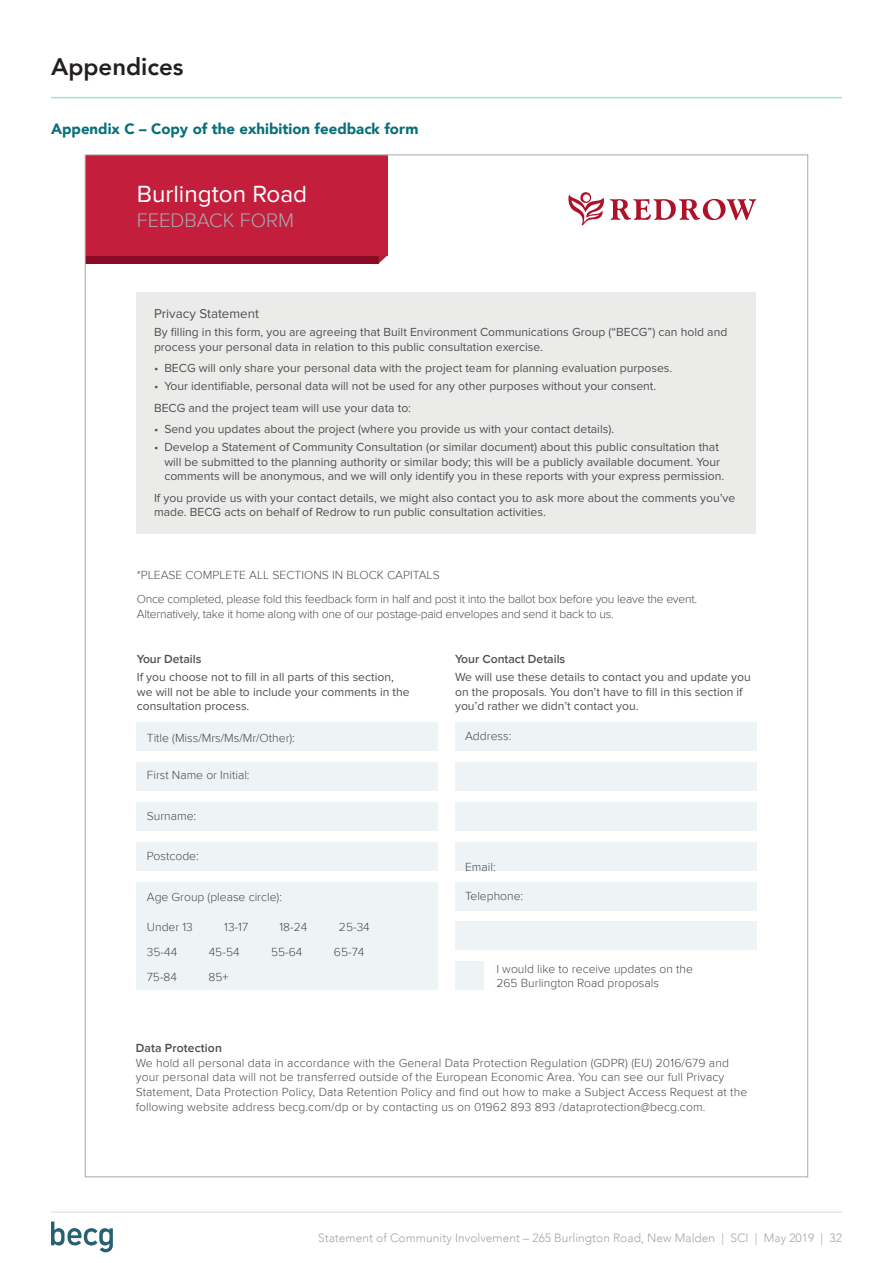
<style>
.page{position:relative;width:893px;height:1263px;background:#fff}
.page>*{position:absolute;margin:0;border:0;box-sizing:border-box;transform-origin:0 0}
.t1{font:24.3px "Proxima Nova";color:#fff}
.Header_-_no_contents{font:800 24px "Avenir";color:#231f20}
.t2{font:300 20.25px "Proxima Nova";color:#a8a9ad}
.sub-sub_header_no_co{font:900 15px "Avenir";color:#096f78}
.t3{font:13.35px "Proxima Nova";color:#4f5252}
.t4{font:12.15px/14.5px "Proxima Nova";color:#4f5252}
.t5{font:300 12.15px/14.5px "Proxima Nova";letter-spacing:.01em;color:#484b51}
.t6{font:300 12.15px/24.9px "Proxima Nova";letter-spacing:-.02em;color:#4f5252}
.t7{font:300 12px "Avenir";color:#a5a6aa}
.s1{font-weight:600}
.s2{color:#484b51}
</style>
<div class="page">
<svg style="left:51px;top:1221px;width:62px;height:31px"></svg>
<hr style="left:51px;top:97px;width:791px;height:1px;background:#11b1ab">
<hr style="left:51px;top:1211px;width:791px;height:1px;background:#a5a6aa">
<div style="left:85px;top:155px;width:294px;height:108px;background:#890a24"></div>
<svg style="left:379px;top:255px;width:8px;height:8px"></svg>
<div style="left:85px;top:155px;width:302px;height:100px;background:#c31f3d"></div>
<div style="left:137px;top:292px;width:619px;height:241px;background:#ebebea"></div>
<div style="left:137px;top:722px;width:301px;height:29px;background:#eef3f6"></div>
<div style="left:455px;top:722px;width:301px;height:29px;background:#eef3f6"></div>
<div style="left:137px;top:762px;width:301px;height:29px;background:#eef3f6"></div>
<div style="left:455px;top:762px;width:301px;height:29px;background:#eef3f6"></div>
<div style="left:137px;top:802px;width:301px;height:29px;background:#eef3f6"></div>
<div style="left:455px;top:802px;width:301px;height:29px;background:#eef3f6"></div>
<div style="left:455px;top:842px;width:301px;height:29px;background:#eef3f6"></div>
<div style="left:455px;top:882px;width:301px;height:29px;background:#eef3f6"></div>
<div style="left:455px;top:921px;width:301px;height:29px;background:#eef3f6"></div>
<div style="left:137px;top:882px;width:301px;height:107px;background:#eef3f6"></div>
<div style="left:137px;top:842px;width:301px;height:29px;background:#eef3f6"></div>
<div style="left:455px;top:960px;width:29px;height:29px;background:#eef3f6"></div>
<svg style="left:568px;top:192px;width:188px;height:33px"></svg>
<p class="Header_-_no_contents" style="left:51px;top:48px;width:134px">Appendices</p>
<p class="sub-sub_header_no_co" style="left:51px;top:116px;width:369px">Appendix C – Copy of the exhibition feedback form</p>
<p class="t1" style="left:137px;top:183px;width:172px">Burlington Road</p>
<p class="t2" style="left:137px;top:208px;width:159px">FEEDBACK FORM</p>
<p class="t3" style="left:154px;top:308px;width:107px">Privacy Statement</p>
<p class="t4" style="left:154px;top:325px;width:575px">By filling in this form, you are agreeing that Built Environment Communications Group (“BECG”) can hold and process your personal data in relation to this public consultation exercise.</p>
<p class="t4" style="left:154px;top:361px;width:520px">• BECG will only share your personal data with the project team for planning evaluation purposes.</p>
<p class="t4" style="left:154px;top:376px;width:504px;line-height:21.5px">• Your identifiable, personal data will not be used for any other purposes without your consent.<br>BECG and the project team will use your data to:</p>
<p class="t4" style="left:154px;top:422px;width:462px">• Send you updates about the project (where you provide us with your contact details).</p>
<p class="t4" style="left:164px;top:440px;width:561px;text-indent:-10px">• Develop a Statement of Community Consultation (or similar document) about this public consultation that will be submitted to the planning authority or similar body; this will be a publicly available document. Your comments will be anonymous, and we will only identify you in these reports with your express permission.</p>
<p class="t4" style="left:154px;top:491px;width:583px">If you provide us with your contact details, we might also contact you to ask more about the comments you’ve made. BECG acts on behalf of Redrow to run public consultation activities.</p>
<p class="t6" style="left:137px;top:562px;width:562px">*PLEASE COMPLETE ALL SECTIONS IN BLOCK CAPITALS<br>Once completed, please fold this feedback form in half and post it into the ballot box before you leave the event.</p>
<p class="t6" style="left:137px;top:602px;width:478px">Alternatively, take it home along with one of our postage-paid envelopes and send it back to us.</p>
<p class="t4" style="left:137px;top:651px;width:259px;line-height:18px"><span class="s1">Your Details<br></span>If you choose not to fill in all parts of this section,</p>
<p class="t4" style="left:137px;top:685px;width:274px">we will not be able to include your comments in the <span class="s2">consultation process.</span></p>
<p class="t4" style="left:455px;top:651px;width:297px;line-height:18px"><span class="s1">Your Contact Details<br></span>We will use these details to contact you and update you</p>
<p class="t4" style="left:455px;top:685px;width:289px">on the proposals. You don’t have to fill in this section if you’d rather we didn’t contact you.</p>
<p class="t5" style="left:147px;top:731px;width:150px">Title (Miss/Mrs/Ms/Mr/Other):</p>
<p class="t5" style="left:465px;top:728px;width:48px">Address:</p>
<p class="t5" style="left:147px;top:768px;width:104px">First Name or Initial:</p>
<p class="t5" style="left:147px;top:808px;width:51px">Surname:</p>
<p class="t5" style="left:147px;top:849px;width:54px">Postcode:</p>
<p class="t5" style="left:147px;top:889px;width:137px">Age Group (please circle):</p>
<p class="t5" style="left:147px;top:920px;width:48px">Under 13</p>
<p class="t5" style="left:224px;top:920px;width:25px">13-17</p>
<p class="t5" style="left:280px;top:920px;width:29px">18-24</p>
<p class="t5" style="left:339px;top:920px;width:32px">25-34</p>
<p class="t5" style="left:147px;top:945px;width:32px">35-44</p>
<p class="t5" style="left:209px;top:945px;width:32px">45-54</p>
<p class="t5" style="left:271px;top:945px;width:33px">55-64</p>
<p class="t5" style="left:334px;top:945px;width:32px">65-74</p>
<p class="t5" style="left:147px;top:970px;width:32px">75-84</p>
<p class="t5" style="left:209px;top:970px;width:22px">85+</p>
<p class="t5" style="left:465px;top:860px;width:32px">Email:</p>
<p class="t5" style="left:465px;top:889px;width:60px">Telephone:</p>
<p class="t5" style="left:496px;top:961px;width:198px">I would like to receive updates on the<br>265 Burlington Road proposals</p>
<p class="t5" style="left:136px;top:1041px;width:613px"><span class="s1">Data Protection<br></span>We hold all personal data in accordance with the General Data Protection Regulation (GDPR) (EU) 2016/679 and your personal data will not be transferred outside of the European Economic Area. You can see our full Privacy Statement, Data Protection Policy, Data Retention Policy and find out how to make a Subject Access Request at the following website address becg.com/dp or by contacting us on 01962 893 893 /dataprotection@becg.com.</p>
<p class="t7" style="left:318px;top:1231px;width:525px">Statement of Community Involvement – 265 Burlington Road, New Malden | SCI | May 2019 | 32</p>
</div>
